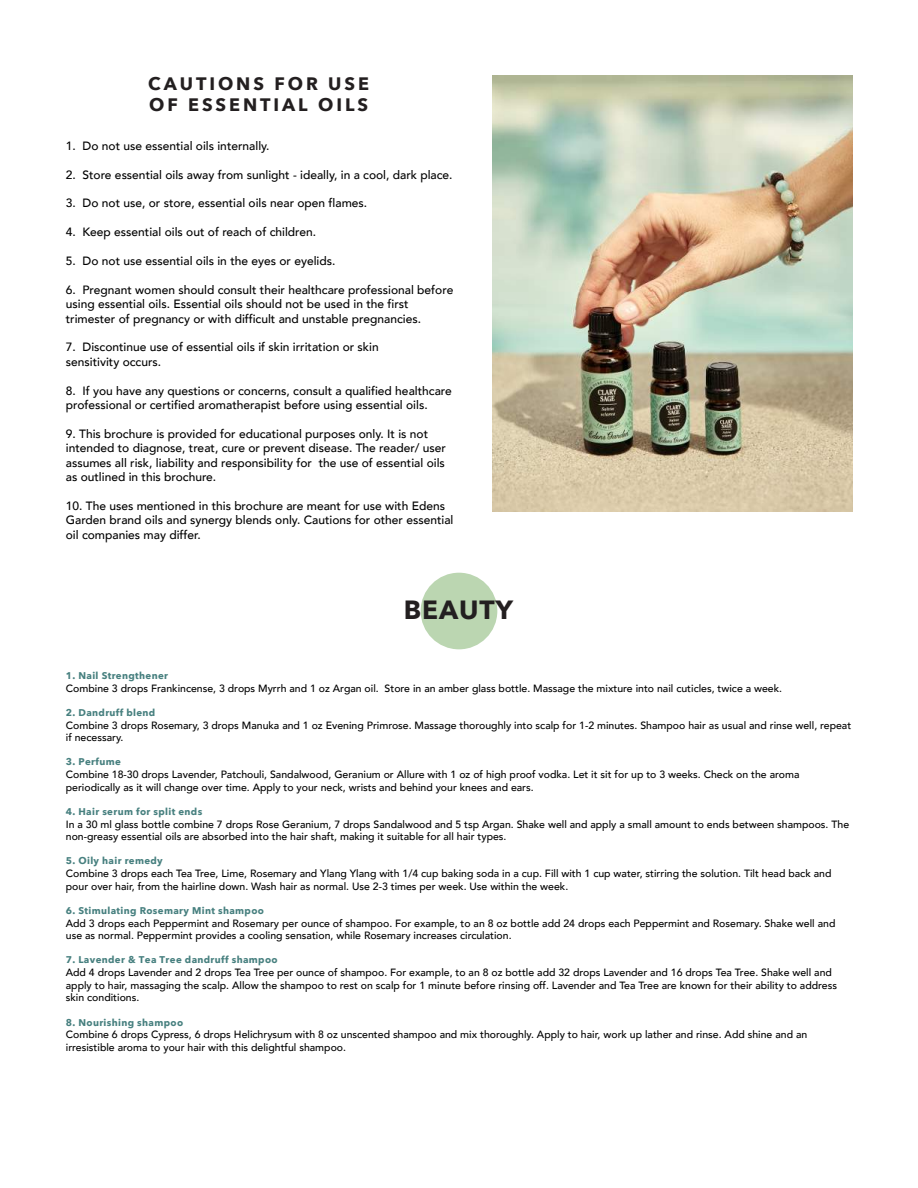
<style>
.page{position:relative;width:918px;height:1188px;background:#fff}
.page>*{position:absolute;margin:0;border:0;box-sizing:border-box;transform-origin:0 0}
.t1{font:700 26.25px "Avenir Next";letter-spacing:.035em;color:#231f20}
.t2{font:700 18px/21.3px "Avenir Next";letter-spacing:.165em;color:#231f20}
.t3{font:500 12px/14.4px "Avenir";color:#000}
.t4{font:500 10.5px/12.6px "Avenir";color:#000}
.t5{font:700 9.75px "Avenir Next";letter-spacing:.035em;color:#47807f}
</style>
<div class="page">
<div style="left:421px;top:573px;width:76px;height:76px;background:#bbd6b1;border-radius:50%"></div>
<img style="left:492px;top:76px;width:361px;height:435px">
<h2 class="t2" style="left:148px;top:73px;width:222px">CAUTIONS FOR USE<br>OF ESSENTIAL OILS</h2>
<p class="t3" style="left:66px;top:138px;width:205px">1. Do not use essential oils internally.</p>
<p class="t3" style="left:66px;top:167px;width:388px">2. Store essential oils away from sunlight - ideally, in a cool, dark place.</p>
<p class="t3" style="left:66px;top:195px;width:303px">3. Do not use, or store, essential oils near open flames.</p>
<p class="t3" style="left:66px;top:224px;width:252px">4. Keep essential oils out of reach of children.</p>
<p class="t3" style="left:66px;top:253px;width:271px">5. Do not use essential oils in the eyes or eyelids.</p>
<p class="t3" style="left:66px;top:282px;width:389px">6. Pregnant women should consult their healthcare professional before using essential oils. Essential oils should not be used in the first trimester of pregnancy or with difficult and unstable pregnancies.</p>
<p class="t3" style="left:66px;top:339px;width:314px">7. Discontinue use of essential oils if skin irritation or skin sensitivity occurs.</p>
<p class="t3" style="left:66px;top:383px;width:387px">8. If you have any questions or concerns, consult a qualified healthcare professional or certified aromatherapist before using essential oils.</p>
<p class="t3" style="left:66px;top:426px;width:382px">9. This brochure is provided for educational purposes only. It is not intended to diagnose, treat, cure or prevent disease. The reader/ user assumes all risk, liability and responsibility for the use of essential oils as outlined in this brochure.</p>
<p class="t3" style="left:66px;top:498px;width:389px">10. The uses mentioned in this brochure are meant for use with Edens<br>Garden brand oils and synergy blends only. Cautions for other essential oil companies may differ.</p>
<h1 class="t1" style="left:404px;top:587px;width:111px">BEAUTY</h1>
<p class="t5" style="left:66px;top:667px;width:104px">1. Nail Strengthener</p>
<p class="t4" style="left:66px;top:681px;width:718px">Combine 3 drops Frankincense, 3 drops Myrrh and 1 oz Argan oil. Store in an amber glass bottle. Massage the mixture into nail cuticles, twice a week.</p>
<p class="t5" style="left:66px;top:704px;width:91px">2. Dandruff blend</p>
<p class="t4" style="left:66px;top:718px;width:787px">Combine 3 drops Rosemary, 3 drops Manuka and 1 oz Evening Primrose. Massage thoroughly into scalp for 1-2 minutes. Shampoo hair as usual and rinse well, repeat if necessary.</p>
<p class="t5" style="left:66px;top:754px;width:56px">3. Perfume</p>
<p class="t4" style="left:66px;top:767px;width:735px">Combine 18-30 drops Lavender, Patchouli, Sandalwood, Geranium or Allure with 1 oz of high proof vodka. Let it sit for up to 3 weeks. Check on the aroma periodically as it will change over time. Apply to your neck, wrists and behind your knees and ears.</p>
<p class="t5" style="left:66px;top:803px;width:138px">4. Hair serum for split ends</p>
<p class="t4" style="left:66px;top:817px;width:785px">In a 30 ml glass bottle combine 7 drops Rose Geranium, 7 drops Sandalwood and 5 tsp Argan. Shake well and apply a small amount to ends between shampoos. The non-greasy essential oils are absorbed into the hair shaft, making it suitable for all hair types.</p>
<p class="t5" style="left:66px;top:853px;width:99px">5. Oily hair remedy</p>
<p class="t4" style="left:66px;top:866px;width:767px">Combine 3 drops each Tea Tree, Lime, Rosemary and Ylang Ylang with 1/4 cup baking soda in a cup. Fill with 1 cup water, stirring the solution. Tilt head back and pour over hair, from the hairline down. Wash hair as normal. Use 2-3 times per week. Use within the week.</p>
<p class="t5" style="left:66px;top:902px;width:200px">6. Stimulating Rosemary Mint shampoo</p>
<p class="t4" style="left:66px;top:916px;width:771px">Add 3 drops each Peppermint and Rosemary per ounce of shampoo. For example, to an 8 oz bottle add 24 drops each Peppermint and Rosemary. Shake well and use as normal. Peppermint provides a cooling sensation, while Rosemary increases circulation.</p>
<p class="t5" style="left:66px;top:952px;width:213px">7. Lavender &amp; Tea Tree dandruff shampoo</p>
<p class="t4" style="left:66px;top:965px;width:773px">Add 4 drops Lavender and 2 drops Tea Tree per ounce of shampoo. For example, to an 8 oz bottle add 32 drops Lavender and 16 drops Tea Tree. Shake well and apply to hair, massaging the scalp. Allow the shampoo to rest on scalp for 1 minute before rinsing off. Lavender and Tea Tree are known for their ability to address skin conditions.</p>
<p class="t5" style="left:66px;top:1014px;width:119px">8. Nourishing shampoo</p>
<p class="t4" style="left:66px;top:1028px;width:743px">Combine 6 drops Cypress, 6 drops Helichrysum with 8 oz unscented shampoo and mix thoroughly. Apply to hair, work up lather and rinse. Add shine and an irresistible aroma to your hair with this delightful shampoo.</p>
</div>
